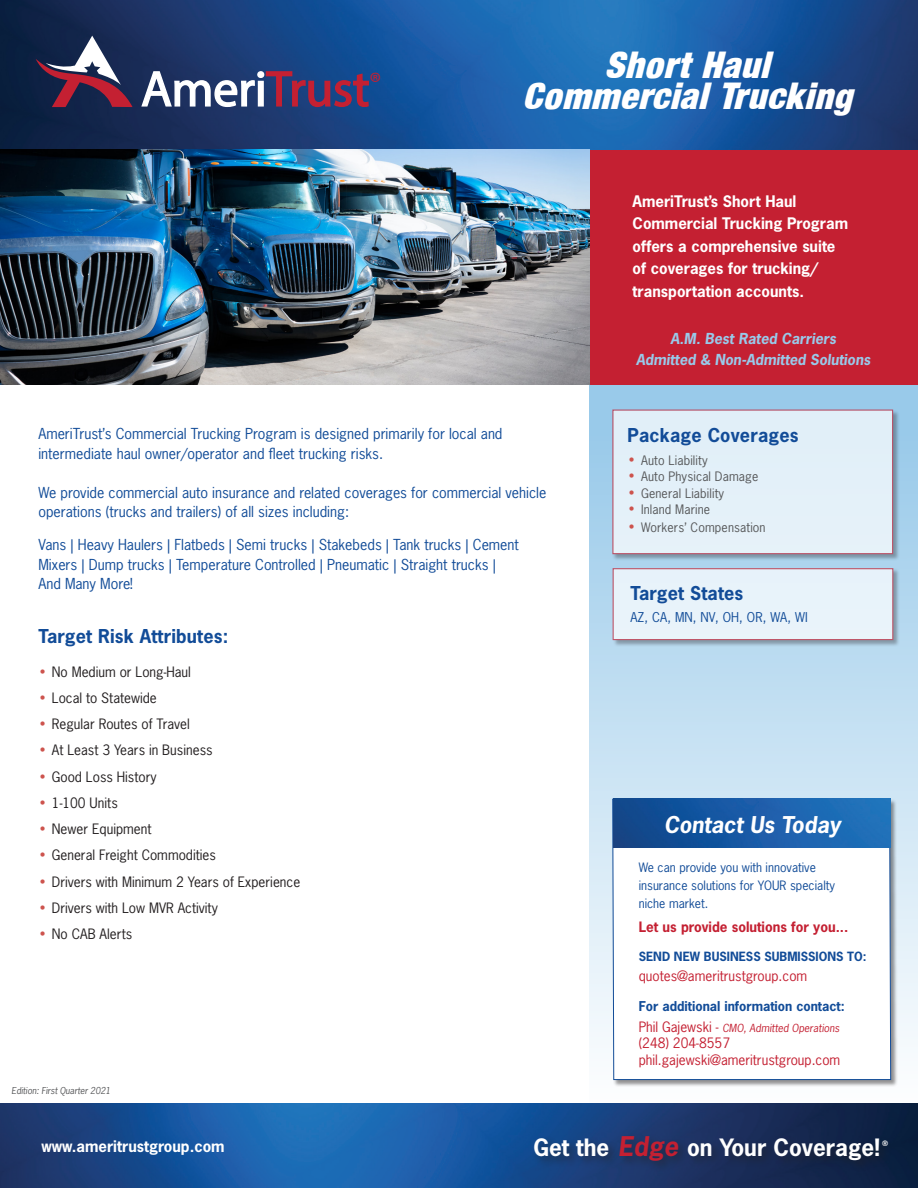
<style>
.page{position:relative;width:918px;height:1188px;background:#fff}
.page>*{position:absolute;margin:0;border:0;box-sizing:border-box;transform-origin:0 0}
.Header_-_Title{font:italic 36px "Acmo Display S Si";letter-spacing:.02em;color:#fff}
.t1{font:28.2px "Myriad Pro";color:#c42032}
.t2{font:700 22.5px "News Gothic Std";color:#fff}
.t3{font:italic 700 21.75px "News Gothic Std";color:#fff}
.Target_Classes_Title{font:700 18px "News Gothic Std";letter-spacing:.01em;color:#124c98}
.Intro_Text-SB{font:700 15px/22.5px "News Gothic Std";color:#fff}
.t4{font:14.25px/19.5px "News Gothic Std";color:#124c98}
.t5{font:italic 700 14.25px/21px "News Gothic Std";color:#99caea;text-align:center}
.t6{font:13.5px "News Gothic Std";color:#231f20}
.t7{font:13.5px/16.6px "News Gothic Std";color:#c42032}
.t8{font:700 13.5px "News Gothic Std";color:#c42032}
.t9{font:700 12.75px "News Gothic Std";color:#124c98}
.Target_Classes_Title-2{font:12.75px "News Gothic Std";letter-spacing:.01em;color:#124c98}
.t10{font:12.3px "News Gothic Std";letter-spacing:.01em;color:#57585a}
.t11{font:12.15px/18px "News Gothic Std";color:#124c98}
.t12{font:700 12px "News Gothic Std";color:#124c98}
.t13{font:italic 10.5px "News Gothic Std";color:#c42032}
.t14{font:italic 9px "News Gothic Std";letter-spacing:-.01em;color:#57585a}
.t15{font:700 7.05px "News Gothic Std";color:#fff}
.s1{font-family:"News Gothic BT";font-size:14.25px;color:#cd534d}
.s2{font-style:normal;font-size:13.5px}
.s3{font-style:italic;font-size:25.5px;color:#c42032}
</style>
<div class="page">
<div style="left:589px;top:374px;width:329px;height:744px;background:linear-gradient(to bottom,#92c4e6,#feffff)"></div>
<div style="left:589px;top:82px;width:329px;height:302px;background:#c42032"></div>
<img style="left:0;top:0;width:918px;height:149px">
<img style="left:0;top:1104px;width:918px;height:84px">
<div style="left:613px;top:799px;width:285px;height:288px;background:#231f20;opacity:.48"></div>
<svg style="left:612px;top:799px;width:279px;height:281px"></svg>
<img style="left:613px;top:799px;width:278px;height:49px">
<svg style="left:140px;top:70px;width:230px;height:38px"></svg>
<svg style="left:36px;top:36px;width:97px;height:71px;background:#503f5d"></svg>
<div style="left:532px;top:1133px;width:359px;height:40px;background:#231f20;opacity:.5"></div>
<img style="left:0;top:149px;width:589px;height:235px">
<div style="left:613px;top:410px;width:287px;height:151px;background:#231f20;opacity:.5"></div>
<div style="left:612px;top:410px;width:281px;height:144px;background:#e3f0f9"></div>
<div style="left:613px;top:568px;width:287px;height:79px;background:#231f20;opacity:.5"></div>
<div style="left:613px;top:568px;width:280px;height:72px;background:#e8f3fa;border:1px solid #c42032"></div>
<h2 class="t1" style="left:369px;top:65px;width:13px">®</h2>
<p class="Header_-_Title" style="left:605px;top:45px;width:165px">Short Haul</p>
<p class="Header_-_Title" style="left:523px;top:76px;width:331px">Commercial Trucking</p>
<p class="Intro_Text-SB" style="left:633px;top:189px;width:217px">AmeriTrust’s Short Haul<br>Commercial Trucking Program offers a comprehensive suite of coverages for trucking/ transportation accounts.</p>
<p class="t5" style="left:636px;top:328px;width:236px">A.M. Best Rated Carriers<br>Admitted &amp; Non-Admitted Solutions</p>
<p class="t4" style="left:38px;top:424px;width:466px">AmeriTrust’s Commercial Trucking Program is designed primarily for local and intermediate haul owner/operator and fleet trucking risks.</p>
<p class="t4" style="left:38px;top:482px;width:510px">We provide commercial auto insurance and related coverages for commercial vehicle operations (trucks and trailers) of all sizes including:</p>
<p class="t4" style="left:38px;top:535px;width:482px">Vans | Heavy Haulers | Flatbeds | Semi trucks | Stakebeds | Tank trucks | Cement<br>Mixers | Dump trucks | Temperature Controlled | Pneumatic | Straight trucks |<br>And Many More!</p>
<p class="Target_Classes_Title" style="left:38px;top:624px;width:192px">Target Risk Attributes:</p>
<p class="t6" style="left:38px;top:663px;width:154px"><span class="s1">•</span> No Medium or Long-Haul</p>
<p class="t6" style="left:38px;top:689px;width:120px"><span class="s1">•</span> Local to Statewide</p>
<p class="t6" style="left:38px;top:715px;width:153px"><span class="s1">•</span> Regular Routes of Travel</p>
<p class="t6" style="left:38px;top:742px;width:176px"><span class="s1">•</span> At Least 3 Years in Business</p>
<p class="t6" style="left:38px;top:768px;width:120px"><span class="s1">•</span> Good Loss History</p>
<p class="t6" style="left:38px;top:794px;width:81px"><span class="s1">•</span> 1-100 Units</p>
<p class="t6" style="left:38px;top:820px;width:115px"><span class="s1">•</span> Newer Equipment</p>
<p class="t6" style="left:38px;top:847px;width:179px"><span class="s1">•</span> General Freight Commodities</p>
<p class="t6" style="left:38px;top:873px;width:263px"><span class="s1">•</span> Drivers with Minimum 2 Years of Experience</p>
<p class="t6" style="left:38px;top:899px;width:181px"><span class="s1">•</span> Drivers with Low MVR Activity</p>
<p class="t6" style="left:38px;top:925px;width:95px"><span class="s1">•</span> No CAB Alerts</p>
<p class="t14" style="left:12px;top:1085px;width:101px">Edition: First Quarter 2021</p>
<p class="Target_Classes_Title" style="left:628px;top:423px;width:173px">Package Coverages</p>
<p class="t10" style="left:628px;top:452px;width:82px"><span class="s1">•</span> Auto Liability</p>
<p class="t10" style="left:628px;top:469px;width:132px"><span class="s1">•</span> Auto Physical Damage</p>
<p class="t10" style="left:628px;top:485px;width:98px"><span class="s1">•</span> General Liability</p>
<p class="t10" style="left:628px;top:502px;width:84px"><span class="s1">•</span> Inland Marine</p>
<p class="t10" style="left:628px;top:520px;width:140px"><span class="s1">•</span> Workers’ Compensation</p>
<p class="Target_Classes_Title" style="left:630px;top:582px;width:114px">Target States</p>
<p class="Target_Classes_Title-2" style="left:630px;top:609px;width:179px">AZ, CA, MN, NV, OH, OR, WA, WI</p>
<h3 class="t3" style="left:664px;top:810px;width:178px">Contact Us Today</h3>
<p class="t11" style="left:639px;top:859px;width:198px">We can provide you with innovative insurance solutions for YOUR specialty niche market.</p>
<p class="t8" style="left:639px;top:918px;width:211px">Let us provide solutions for you...</p>
<p class="t12" style="left:639px;top:949px;width:229px">SEND NEW BUSINESS SUBMISSIONS TO:</p>
<p class="t7" style="left:639px;top:968px;width:170px">quotes@ameritrustgroup.com</p>
<p class="t9" style="left:639px;top:998px;width:208px">For additional information contact:</p>
<p class="t13" style="left:639px;top:1021px;width:202px"><span class="s2">Phil Gajewski -</span> CMO, Admitted Operations</p>
<p class="t7" style="left:639px;top:1035px;width:203px">(248) 204-8557 phil.gajewski@ameritrustgroup.com</p>
<p class="Intro_Text-SB" style="left:41px;top:1135px;width:185px">www.ameritrustgroup.com</p>
<h3 class="t2" style="left:533px;top:1132px;width:348px">Get the <span class="s3">Edge</span> on Your Coverage!</h3>
<p class="t15" style="left:882px;top:1138px;width:8px">®</p>
</div>
